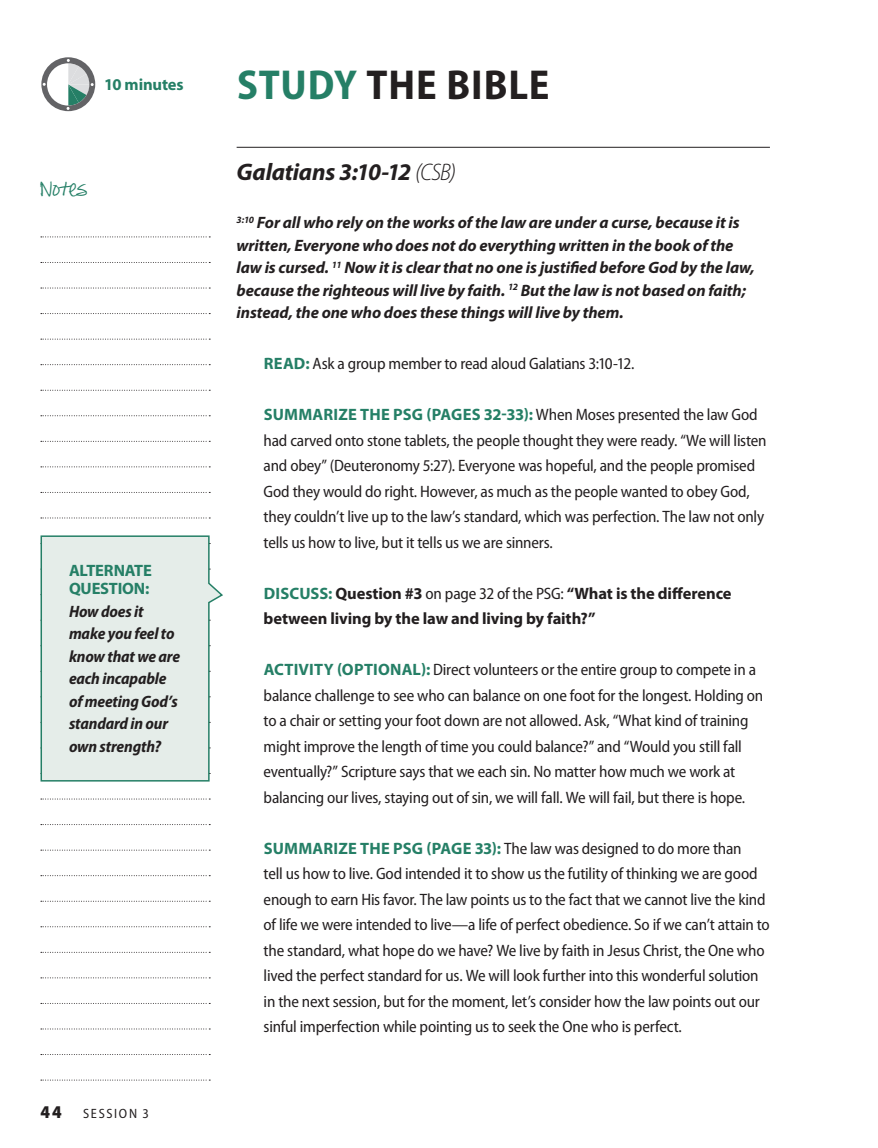
<style>
.page{position:relative;width:878px;height:1148px;background:#fff}
.page>*{position:absolute;margin:0;border:0;box-sizing:border-box;transform-origin:0 0}
.t1{font:700 semi-condensed 42px "Myriad Pro";letter-spacing:.02em;color:#231f20}
.t2{font:italic 700 24px "Myriad Pro";letter-spacing:-.01em;color:#231f20}
.t3{font:900 semi-condensed 18px "Myriad Pro";color:#231f20}
.t4{font:semi-condensed 16.5px/25.5px "Myriad Pro";letter-spacing:-.015em;color:#231f20}
.t5{font:italic 700 16.5px/22.5px "Myriad Pro";letter-spacing:-.005em;color:#231f20}
.t6{font:700 16.5px/25.5px "Myriad Pro";letter-spacing:-.01em;color:#231f20}
.t7{font:italic 700 semi-condensed 16.5px/22.5px "Myriad Pro";letter-spacing:-.01em;color:#231f20}
.t8{font:700 16.5px/18px "Myriad Pro";letter-spacing:-.01em;color:#257f66}
.t9{font:15px "Pea Alesa";letter-spacing:-.03em;color:#257f66}
.t10{font:semi-condensed 13.5px "Myriad Pro";letter-spacing:.13em;color:#231f20}
.s1{color:#257f66}
.s2{font-weight:300;font-stretch:semi-condensed}
.s3{font-weight:700;font-stretch:normal;color:#257f66}
.s4{font-weight:400;font-stretch:semi-condensed}
</style>
<div class="page">
<svg style="left:41px;top:236px;width:169px;height:1px"></svg>
<svg style="left:41px;top:262px;width:169px;height:1px"></svg>
<svg style="left:41px;top:288px;width:169px;height:1px"></svg>
<svg style="left:41px;top:313px;width:169px;height:1px"></svg>
<svg style="left:41px;top:339px;width:169px;height:1px"></svg>
<svg style="left:41px;top:364px;width:169px;height:1px"></svg>
<svg style="left:41px;top:390px;width:169px;height:1px"></svg>
<svg style="left:41px;top:415px;width:169px;height:1px"></svg>
<svg style="left:41px;top:441px;width:169px;height:1px"></svg>
<svg style="left:41px;top:466px;width:169px;height:1px"></svg>
<svg style="left:41px;top:492px;width:169px;height:1px"></svg>
<svg style="left:41px;top:517px;width:169px;height:1px"></svg>
<svg style="left:41px;top:798px;width:169px;height:1px"></svg>
<svg style="left:41px;top:824px;width:169px;height:1px"></svg>
<svg style="left:41px;top:849px;width:169px;height:1px"></svg>
<svg style="left:41px;top:875px;width:169px;height:1px"></svg>
<svg style="left:41px;top:900px;width:169px;height:1px"></svg>
<svg style="left:41px;top:926px;width:169px;height:1px"></svg>
<svg style="left:41px;top:952px;width:169px;height:1px"></svg>
<svg style="left:41px;top:977px;width:169px;height:1px"></svg>
<svg style="left:41px;top:1003px;width:169px;height:1px"></svg>
<svg style="left:41px;top:1028px;width:169px;height:1px"></svg>
<svg style="left:41px;top:1054px;width:169px;height:1px"></svg>
<svg style="left:41px;top:1079px;width:169px;height:1px"></svg>
<hr style="left:237px;top:147px;width:532px;height:1px;background:#231f20">
<svg style="left:40px;top:535px;width:183px;height:247px"></svg>
<svg style="left:41px;top:57px;width:54px;height:54px"></svg>
<p class="t8" style="left:104px;top:75px;width:81px">10 minutes</p>
<h1 class="t1" style="left:237px;top:58px;width:314px"><span class="s1">STUDY</span> THE BIBLE</h1>
<p class="t9" style="left:40px;top:187px;width:48px">Notes</p>
<p class="t8" style="left:69px;top:561px;width:84px">ALTERNATE<br>QUESTION:</p>
<p class="t7" style="left:69px;top:599px;width:112px">How does it make you feel to know that we are each incapable of meeting God’s standard in our own strength?</p>
<p class="t3" style="left:40px;top:1100px;width:23px">44</p>
<p class="t10" style="left:83px;top:1105px;width:67px">Sess ion 3</p>
<h2 class="t2" style="left:237px;top:156px;width:221px">Galatians 3:10-12 <span class="s2">(CSB)</span></h2>
<p class="t5" style="left:236px;top:211px;width:519px"><sup>3:10</sup> For all who rely on the works of the law are under a curse, because it is written, Everyone who does not do everything written in the book of the law is cursed. <sup>11</sup> Now it is clear that no one is justified before God by the law, because the righteous will live by faith. <sup>12</sup> But the law is not based on faith; instead, the one who does these things will live by them.</p>
<p class="t4" style="left:264px;top:351px;width:372px"><span class="s3">READ:</span> Ask a group member to read aloud Galatians 3:10-12.</p>
<p class="t4" style="left:263px;top:402px;width:504px"><span class="s3">SUMMARIZE THE PSG (PAGES 32-33):</span> When Moses presented the law God had carved onto stone tablets, the people thought they were ready. “We will listen and obey” (Deuteronomy 5:27). Everyone was hopeful, and the people promised God they would do right. However, as much as the people wanted to obey God, they couldn’t live up to the law’s standard, which was perfection. The law not only tells us how to live, but it tells us we are sinners.</p>
<p class="t6" style="left:263px;top:580px;width:469px"><span class="s1">DISCUSS:</span> Question #3 <span class="s4">on page 32 of the PSG:</span> “What is the difference between living by the law and living by faith?”</p>
<p class="t4" style="left:263px;top:656px;width:501px"><span class="s3">ACTIVITY (OPTIONAL):</span> Direct volunteers or the entire group to compete in a balance challenge to see who can balance on one foot for the longest. Holding on to a chair or setting your foot down are not allowed. Ask, “What kind of training might improve the length of time you could balance?” and “Would you still fall eventually?” Scripture says that we each sin. No matter how much we work at balancing our lives, staying out of sin, we will fall. We will fail, but there is hope.</p>
<p class="t4" style="left:263px;top:835px;width:507px"><span class="s3">SUMMARIZE THE PSG (PAGE 33):</span> The law was designed to do more than<br>tell us how to live. God intended it to show us the futility of thinking we are good enough to earn His favor. The law points us to the fact that we cannot live the kind of life we were intended to live—a life of perfect obedience. So if we can’t attain to the standard, what hope do we have? We live by faith in Jesus Christ, the One who lived the perfect standard for us. We will look further into this wonderful solution in the next session, but for the moment, let’s consider how the law points out our sinful imperfection while pointing us to seek the One who is perfect.</p>
</div>
